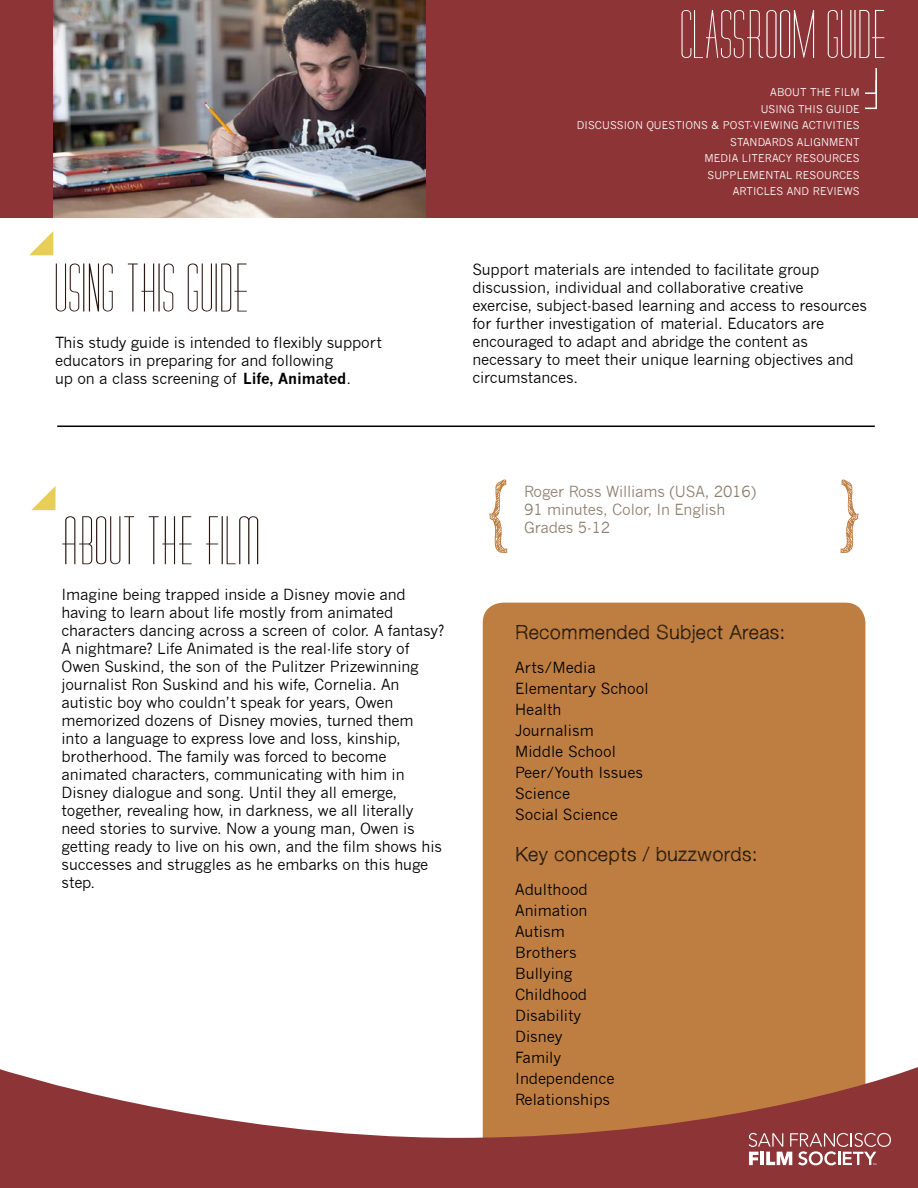
<style>
.page{position:relative;width:918px;height:1188px;background:#fff}
.page>*{position:absolute;margin:0;border:0;box-sizing:border-box;transform-origin:0 0}
.t1{font:60px "Diner";letter-spacing:.035em;color:#2a1710}
.t2{font:300 19.5px "Sketchetik";letter-spacing:.025em;color:#000}
.t3{font:15px/18px "News Gothic";letter-spacing:-.01em;color:#000}
.t4{font:15px/18px "News Gothic";letter-spacing:-.01em;color:#908070}
.t5{font:10.5px/16.5px "News Gothic";letter-spacing:.01em;color:#fff;text-align:right}
.s1{font-weight:700}
</style>
<div class="page">
<div style="left:0;top:0;width:918px;height:217px;background:#8d3436"></div>
<img style="left:54px;top:0;width:372px;height:217px">
<div style="left:483px;top:603px;width:382px;height:464px;background:#be7e41"></div>
<svg style="left:489px;top:480px;width:18px;height:73px"></svg>
<svg style="left:840px;top:480px;width:19px;height:73px"></svg>
<svg style="left:29px;top:231px;width:24px;height:24px"></svg>
<hr style="left:57px;top:426px;width:818px;height:1px;background:#000">
<svg style="left:31px;top:486px;width:24px;height:24px"></svg>
<svg style="left:0;top:1067px;width:918px;height:121px;fill:#8d3436"></svg>
<svg style="left:682px;top:10px;width:202px;height:100px"></svg>
<svg style="left:742px;top:1133px;width:149px;height:33px"></svg>
<h1 class="t1" style="left:55px;top:256px;width:194px">USING THIS GUIDE</h1>
<p class="t3" style="left:55px;top:333px;width:328px">This study guide is intended to flexibly support educators in preparing for and following<br>up on a class screening of <span class="s1">Life, Animated</span>.</p>
<p class="t5" style="left:577px;top:84px;width:284px">ABOUT THE FILM<br>USING THIS GUIDE<br>DISCUSSION QUESTIONS &amp; POST-VIEWING ACTIVITIES<br>STANDARDS ALIGNMENT<br>MEDIA LITERACY RESOURCES<br>SUPPLEMENTAL RESOURCES<br>ARTICLES AND REVIEWS</p>
<p class="t3" style="left:472px;top:260px;width:396px">Support materials are intended to facilitate group discussion, individual and collaborative creative exercise, subject-based learning and access to resources for further investigation of material. Educators are encouraged to adapt and abridge the content as necessary to meet their unique learning objectives and circumstances.</p>
<h1 class="t1" style="left:62px;top:508px;width:200px">ABOUT THE FILM</h1>
<p class="t3" style="left:62px;top:586px;width:384px">Imagine being trapped inside a Disney movie and having to learn about life mostly from animated characters dancing across a screen of color. A fantasy?<br>A nightmare? Life Animated is the real-life story of Owen Suskind, the son of the Pulitzer Prizewinning journalist Ron Suskind and his wife, Cornelia. An autistic boy who couldn’t speak for years, Owen memorized dozens of Disney movies, turned them<br>into a language to express love and loss, kinship, brotherhood. The family was forced to become animated characters, communicating with him in Disney dialogue and song. Until they all emerge, together, revealing how, in darkness, we all literally need stories to survive. Now a young man, Owen is getting ready to live on his own, and the film shows his successes and struggles as he embarks on this huge step.</p>
<p class="t4" style="left:524px;top:483px;width:234px">Roger Ross Williams (USA, 2016)<br>91 minutes, Color, In English<br>Grades 5-12</p>
<h2 class="t2" style="left:515px;top:620px;width:271px">Recommended Subject Areas:</h2>
<p class="t3" style="left:515px;top:657px;width:135px;line-height:21px">Arts/Media<br>Elementary School<br>Health<br>Journalism<br>Middle School<br>Peer/Youth Issues<br>Science<br>Social Science</p>
<h2 class="t2" style="left:515px;top:842px;width:244px">Key concepts / buzzwords:</h2>
<p class="t3" style="left:515px;top:879px;width:101px;line-height:21px">Adulthood<br>Animation<br>Autism<br>Brothers<br>Bullying<br>Childhood<br>Disability<br>Disney<br>Family<br>Independence<br>Relationships</p>
</div>
